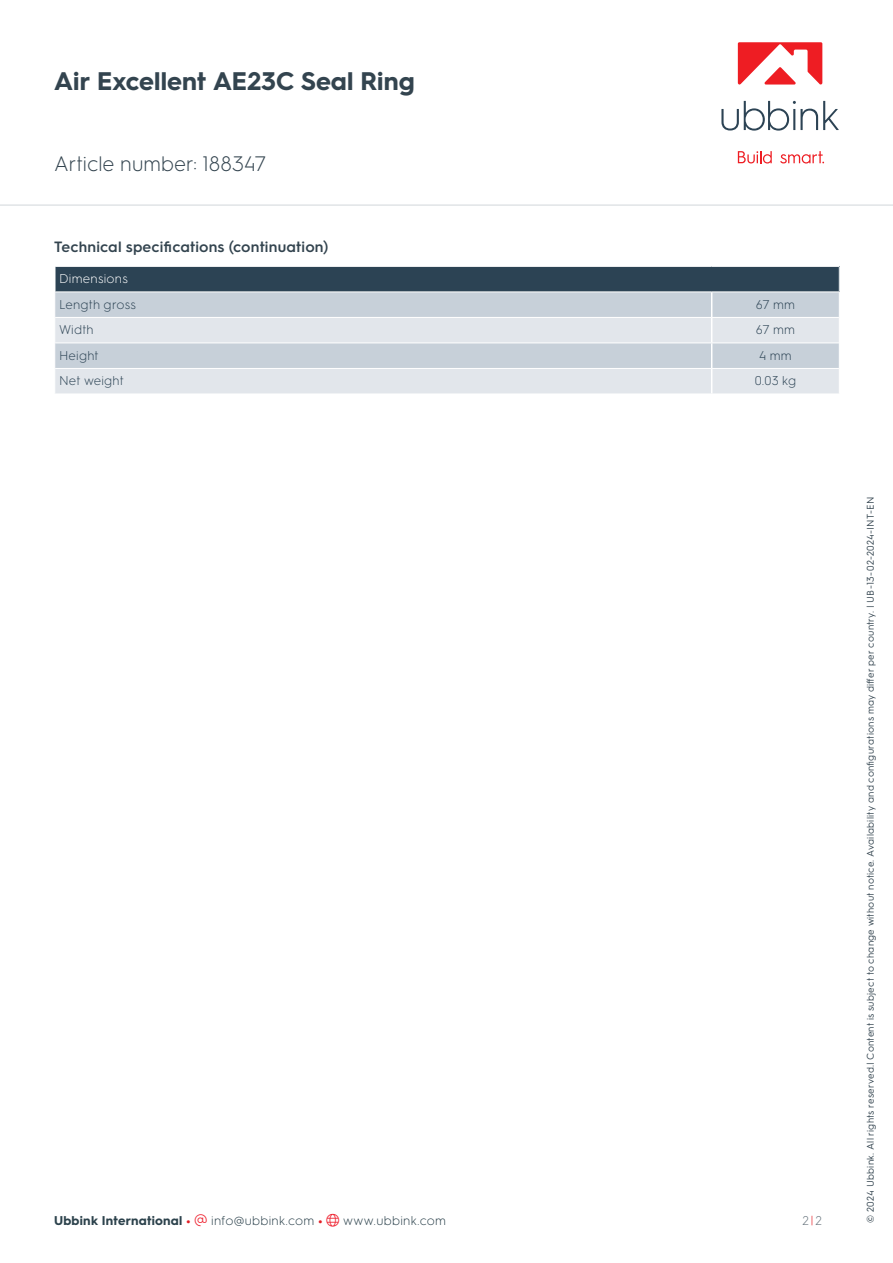
<style>
.page{position:relative;width:893px;height:1263px;background:#fff}
.page>*{position:absolute;margin:0;border:0;box-sizing:border-box;transform-origin:0 0}
.t1{font:700 25.5px "HGS3";letter-spacing:.005em;color:#33444f}
.t2{font:300 21px "HGS3";color:#33444f}
.t3{font:600 15px "HGS3";letter-spacing:.01em;color:#33444f}
.t4{font:300 12.75px "HGS3";letter-spacing:.02em;color:#2c424c}
.t5{font:300 12.75px "HGS3";letter-spacing:.015em;color:#2c4354}
.t6{font:300 12.75px "HGS3";letter-spacing:.02em;color:#fff}
.t7{font:300 12.75px "HGS3";color:#66737c}
.t8{font:9.75px "HGS3";letter-spacing:.025em;color:#33444f}
.s1{font-weight:700}
.s2{font-weight:700;color:#e31e25}
.s3{color:#ee1f2d}
.s4{color:#e31e25}
</style>
<div class="page">
<div style="left:55px;top:266px;width:784px;height:26px;background:#2c4354"></div>
<div style="left:55px;top:292px;width:784px;height:25px;background:#c7d0d9"></div>
<svg style="left:55px;top:318px;width:784px;height:75px;background:#d9dee5"></svg>
<hr style="left:54px;top:266px;width:658px;height:1px;background:#fff">
<hr style="left:712px;top:266px;width:127px;height:1px;background:#fff">
<hr style="left:54px;top:267px;width:2px;height:24px;background:#fff">
<hr style="left:54px;top:291px;width:658px;height:1px;background:#fff">
<hr style="left:712px;top:291px;width:128px;height:1px;background:#fff">
<hr style="left:55px;top:342px;width:657px;height:1px;background:#fff">
<hr style="left:712px;top:342px;width:127px;height:1px;background:#fff">
<hr style="left:55px;top:368px;width:657px;height:1px;background:#fff">
<hr style="left:712px;top:368px;width:127px;height:1px;background:#fff">
<svg style="left:711px;top:292px;width:1px;height:101px"></svg>
<svg style="left:839px;top:267px;width:1px;height:25px"></svg>
<hr style="left:0;top:204px;width:893px;height:2px;background:#e1e4e6">
<svg style="left:721px;top:101px;width:118px;height:30px"></svg>
<svg style="left:738px;top:151px;width:34px;height:13px"></svg>
<svg style="left:780px;top:151px;width:44px;height:13px"></svg>
<svg style="left:738px;top:42px;width:84px;height:43px"></svg>
<h1 class="t1" style="left:54px;top:63px;width:362px">Air Excellent AE23C Seal Ring</h1>
<h2 class="t2" style="left:54px;top:150px;width:214px">Article number: 188347</h2>
<h3 class="t3" style="left:54px;top:236px;width:276px">Technical specifications (continuation)</h3>
<h3 class="t6" style="left:59px;top:270px;width:70px">Dimensions</h3>
<h3 class="t5" style="left:59px;top:296px;width:79px">Length gross</h3>
<h3 class="t5" style="left:756px;top:296px;width:41px">67 mm</h3>
<h3 class="t5" style="left:59px;top:321px;width:36px">Width</h3>
<h3 class="t5" style="left:756px;top:321px;width:41px">67 mm</h3>
<h3 class="t5" style="left:59px;top:347px;width:41px">Height</h3>
<h3 class="t5" style="left:759px;top:347px;width:34px">4 mm</h3>
<h3 class="t5" style="left:59px;top:372px;width:66px">Net weight</h3>
<h3 class="t5" style="left:755px;top:372px;width:43px">0.03 kg</h3>
<h3 class="t4" style="left:54px;top:1211px;width:394px"><span class="s1">Ubbink International</span> <span class="s2">•</span> <span class="s3">▼</span> info@ubbink.com <span class="s2">•</span> <span class="s3">●□</span> www.ubbink.com</h3>
<h3 class="t7" style="left:802px;top:1211px;width:21px">2<span class="s4">|</span>2</h3>
<p class="t8" style="left:864px;top:1222px;width:727px;rotate:-90deg">© 2024 Ubbink. All rights reserved.| Content is subject to change without notice. Availability and configurations may differ per country. | UB-13-02-2024-INT-EN</p>
</div>
